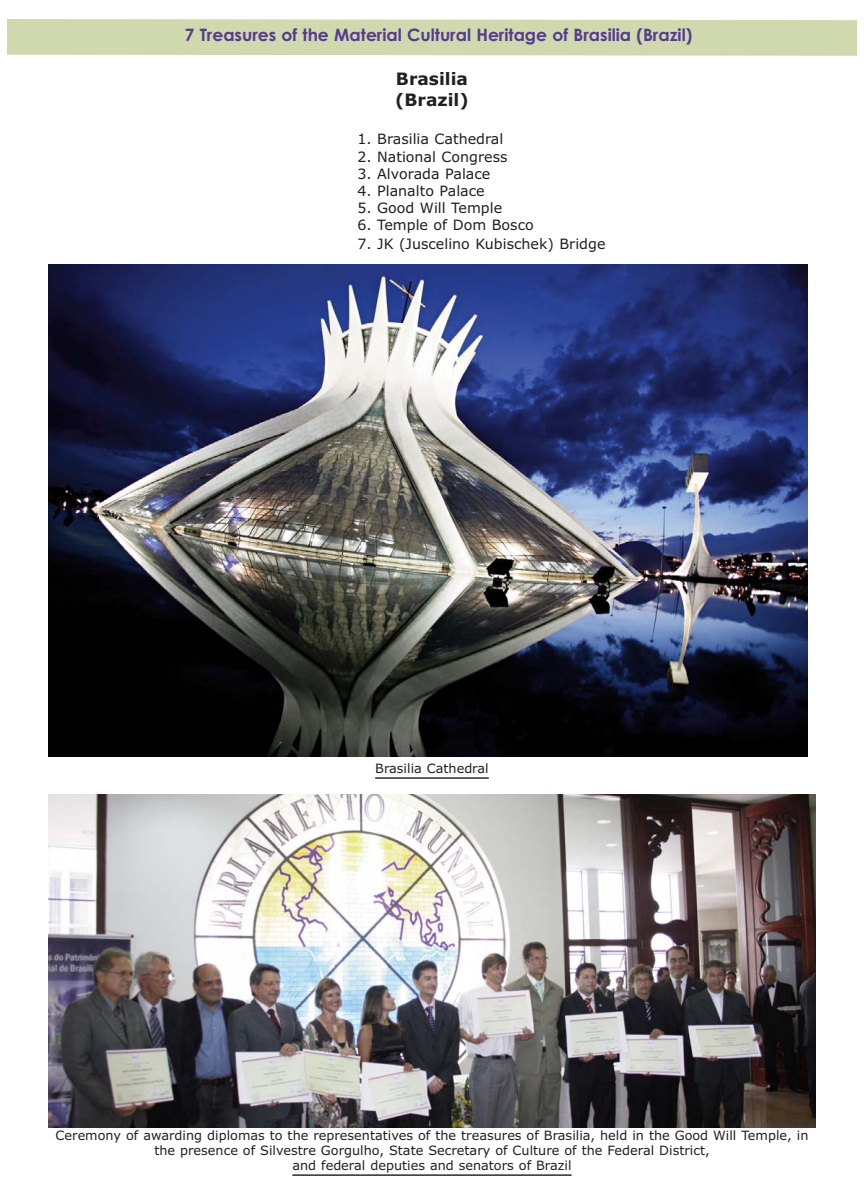
<style>
.page{position:relative;width:864px;height:1200px;background:#fff}
.page>*{position:absolute;margin:0;border:0;box-sizing:border-box;transform-origin:0 0}
.t1{font:700 17.1px "Century Gothic";color:#543b90}
.t2{font:700 17.1px/20.5px "Verdana";color:#231f20}
.t3{font:14.25px "Verdana";color:#231f20}
.t4{font:12.9px/15.5px "Verdana";color:#231f20;text-align:center}
</style>
<div class="page">
<img style="left:48px;top:264px;width:759px;height:492px">
<hr style="left:375px;top:777px;width:114px;height:2px;background:#231f20">
<div style="left:8px;top:19px;width:848px;height:37px;background:#d0d8ad"></div>
<img style="left:48px;top:794px;width:768px;height:334px">
<hr style="left:292px;top:1174px;width:280px;height:2px;background:#231f20">
<h1 class="t1" style="left:185px;top:28px;width:509px">7 Treasures of the Material Cultural Heritage of Brasilia (Brazil)</h1>
<h1 class="t2" style="left:395px;top:70px;width:75px">Brasilia (Brazil)</h1>
<p class="t3" style="left:357px;top:134px;width:147px">1. Brasilia Cathedral</p>
<p class="t3" style="left:357px;top:151px;width:152px">2. National Congress</p>
<p class="t3" style="left:357px;top:168px;width:134px">3. Alvorada Palace</p>
<p class="t3" style="left:357px;top:185px;width:129px">4. Planalto Palace</p>
<p class="t3" style="left:357px;top:202px;width:146px">5. Good Will Temple</p>
<p class="t3" style="left:357px;top:219px;width:178px">6. Temple of Dom Bosco</p>
<p class="t3" style="left:357px;top:238px;width:250px">7. JK (Juscelino Kubischek) Bridge</p>
<p class="t4" style="left:375px;top:762px;width:115px">Brasilia Cathedral</p>
<p class="t4" style="left:56px;top:1128px;width:754px">Ceremony of awarding diplomas to the representatives of the treasures of Brasilia, held in the Good Will Temple, in the presence of Silvestre Gorgulho, State Secretary of Culture of the Federal District,<br>and federal deputies and senators of Brazil</p>
</div>
